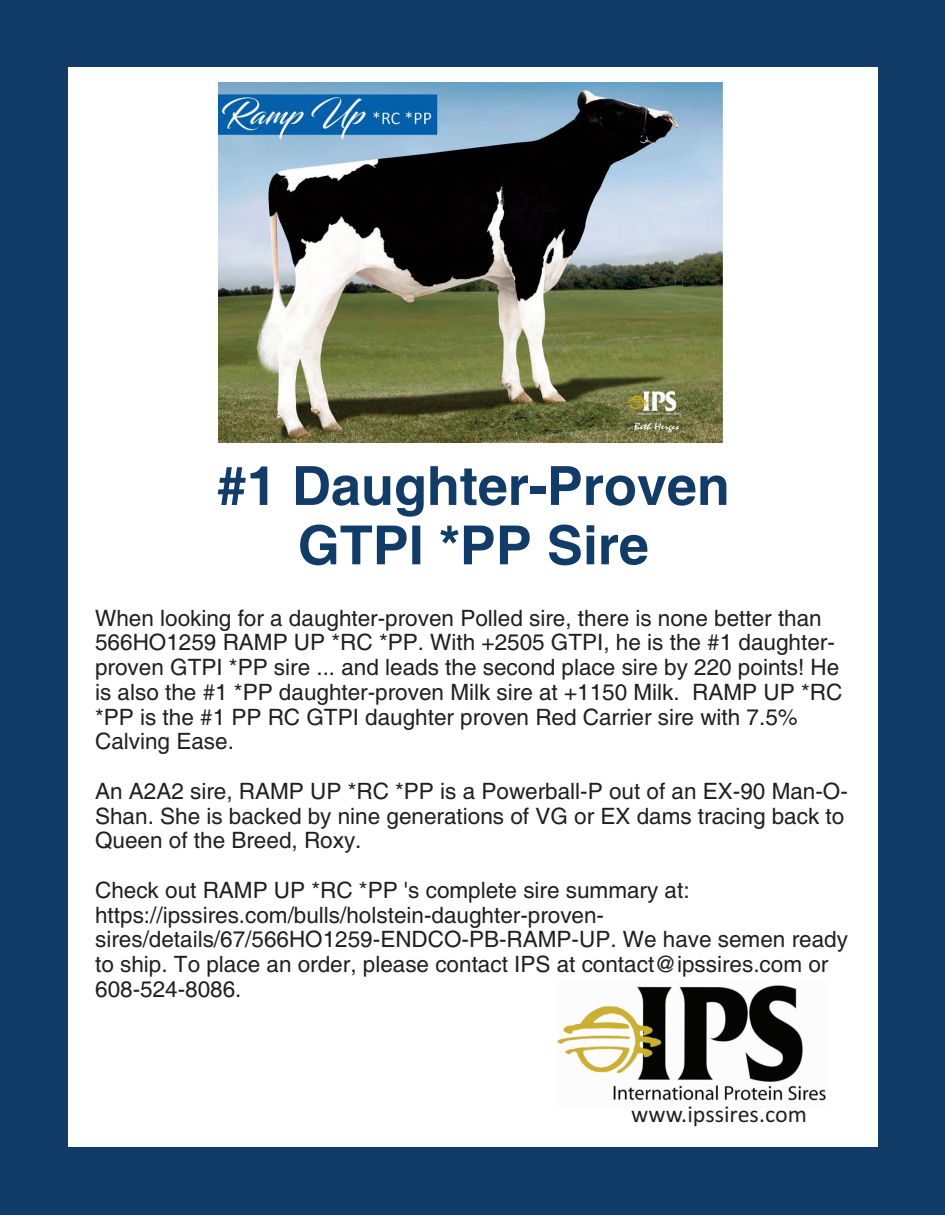
<style>
.page{position:relative;width:945px;height:1215px;background:#123c68}
.page>*{position:absolute;margin:0;border:0;box-sizing:border-box;transform-origin:0 0}
.t1{font:700 54px/59.4px "Helvetica";color:#123c68;text-align:center}
.t2{font:24px "Calibri";color:#231f20}
.t3{font:22.5px/24.8px "Helvetica";color:#231f20}
</style>
<div class="page">
<div style="left:68px;top:68px;width:810px;height:1080px;background:#fff"></div>
<img style="left:558px;top:985px;width:268px;height:116px">
<img style="left:219px;top:83px;width:503px;height:360px">
<h1 class="t1" style="left:217px;top:457px;width:515px">#1 Daughter-Proven<br>GTPI *PP Sire</h1>
<p class="t3" style="left:95px;top:605px;width:749px">When looking for a daughter-proven Polled sire, there is none better than 566HO1259 RAMP UP *RC *PP. With +2505 GTPI, he is the #1 daughter&shy;proven GTPI *PP sire ... and leads the second place sire by 220 points! He is also the #1 *PP daughter-proven Milk sire at +1150 Milk. RAMP UP *RC *PP is the #1 PP RC GTPI daughter proven Red Carrier sire with 7.5% Calving Ease.</p>
<p class="t3" style="left:95px;top:779px;width:754px">An A2A2 sire, RAMP UP *RC *PP is a Powerball-P out of an EX-90 Man-O-<br>Shan. She is backed by nine generations of VG or EX dams tracing back to<br>Queen of the Breed, Roxy.</p>
<p class="t3" style="left:95px;top:878px;width:754px">Check out RAMP UP *RC *PP 's complete sire summary at: https://ipssires.com/bulls/holstein-daughter-proven&shy;sires/details/67/566HO1259-ENDCO-PB-RAMP-UP. We have semen ready to ship. To place an order, please contact IPS at contact@ipssires.com or 608-524-8086.</p>
<p class="t2" style="left:631px;top:1100px;width:177px">www.ipssires.com</p>
</div>
